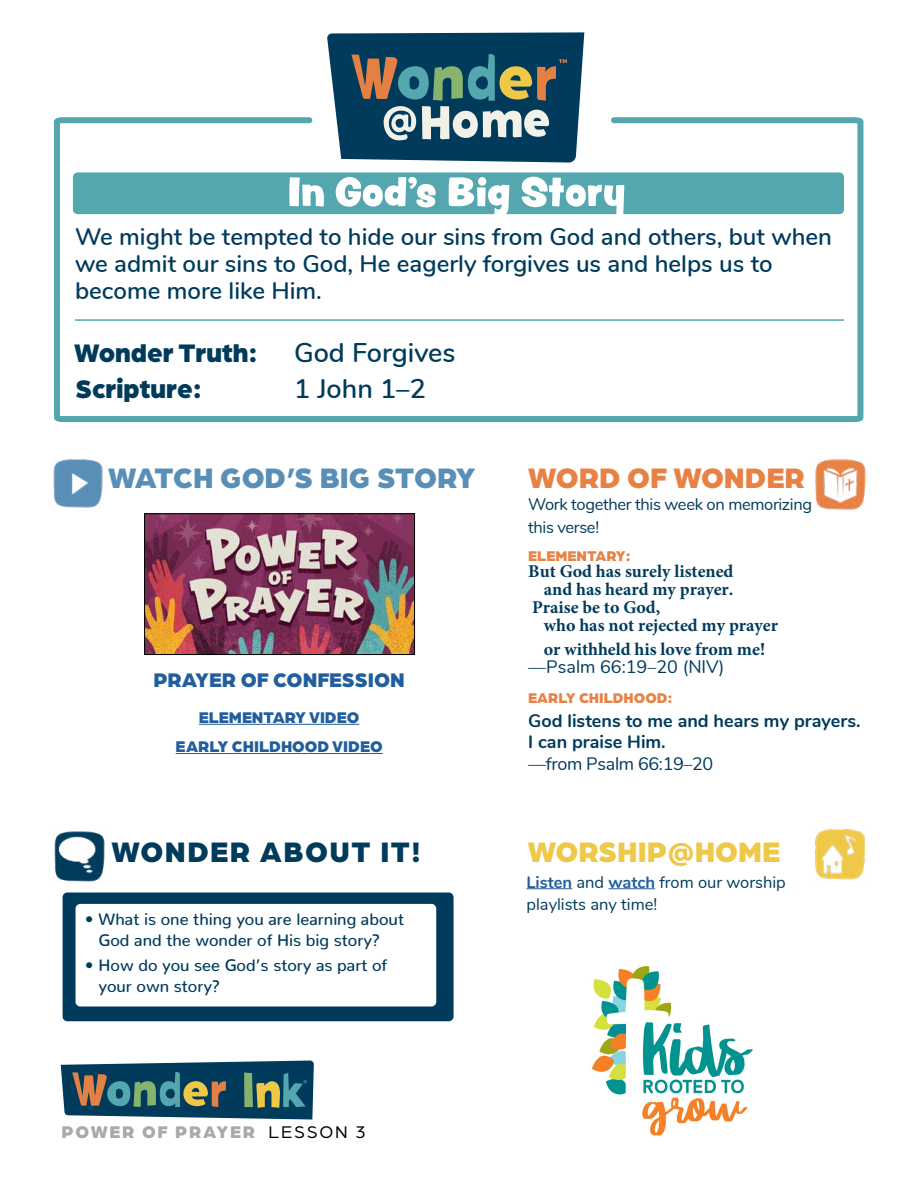
<style>
.page{position:relative;width:918px;height:1188px;background:#fff}
.page>*{position:absolute;margin:0;border:0;box-sizing:border-box;transform-origin:0 0}
.t1{font:900 30px "Arboria";letter-spacing:-.005em;color:#598fb6}
.t2{font:900 30px "Arboria";letter-spacing:.05em;color:#003b5b}
.t3{font:900 30px "Arboria";color:#e88244}
.t4{font:900 30px "Arboria";color:#efc848}
.t5{font:900 27px "Arboria";color:#003b5b}
.t6{font:600 27px "Nunito";color:#003b5b}
.t7{font:600 24px/27px "Nunito";color:#003b5b}
.t8{font:900 21px "Arboria";color:#215e9e}
.t9{font:700 18px "Minion Pro";color:#003b5b}
.t10{font:700 18px/21.6px "Nunito";color:#003b5b}
.t11{font:900 18px "Arboria";letter-spacing:.1em;color:#a7a9ac}
.t12{font:18px "Nunito";color:#003b5b}
.t13{font:18px "Nunito";letter-spacing:-.02em;color:#003b5b}
.t14{font:500 16.5px/21px "Nunito";color:#003b5b}
.t15{font:16.5px/22.5px "Nunito";color:#003b5b}
.t16{font:16.5px/22.5px "Nunito";letter-spacing:-.02em;color:#003b5b}
.t17{font:900 16.5px/29.2px "Arboria";color:#215e9e;text-align:center}
.t18{font:900 15px "Arboria";color:#e88244}
.s1{font-weight:400;color:#000}
.s2{font-weight:700;color:#215e9e}
</style>
<div class="page">
<img style="left:815px;top:459px;width:51px;height:51px">
<img style="left:53px;top:459px;width:50px;height:49px">
<img style="left:815px;top:829px;width:50px;height:51px">
<svg style="left:61px;top:1061px;width:253px;height:59px;background:#3d656d"></svg>
<svg style="left:54px;top:117px;width:810px;height:305px"></svg>
<hr style="left:199px;top:724px;width:160px;height:1px;background:#215e9e">
<hr style="left:176px;top:753px;width:207px;height:1px;background:#215e9e">
<img style="left:54px;top:831px;width:51px;height:51px">
<div style="left:63px;top:892px;width:391px;height:129px;background:#003b5b;border-radius:5px"></div>
<div style="left:76px;top:904px;width:360px;height:102px;background:#fff;border-radius:5px"></div>
<div style="left:73px;top:172px;width:771px;height:42px;background:#54a6af;border-radius:5px"></div>
<svg style="left:289px;top:177px;width:335px;height:39px"></svg>
<hr style="left:75px;top:319px;width:769px;height:2px;background:#54a6af">
<svg style="left:327px;top:32px;width:257px;height:131px;background:#3c6575"></svg>
<hr style="left:526px;top:888px;width:46px;height:1px;background:#215e9e">
<hr style="left:609px;top:888px;width:46px;height:1px;background:#215e9e">
<img style="left:146px;top:516px;width:267px;height:137px">
<div style="left:144px;top:514px;width:271px;height:141px;border:1px solid #000"></div>
<img style="left:591px;top:966px;width:162px;height:170px">
<p class="t7" style="left:75px;top:222px;width:759px">We might be tempted to hide our sins from God and others, but when we admit our sins to God, He eagerly forgives us and helps us to become more like Him.</p>
<p class="t5" style="left:74px;top:333px;width:185px">Wonder Truth:</p>
<p class="t6" style="left:294px;top:333px;width:163px">God Forgives</p>
<p class="t5" style="left:75px;top:370px;width:128px">Scripture:</p>
<p class="t6" style="left:294px;top:369px;width:133px">1 John 1–2</p>
<p class="t1" style="left:108px;top:457px;width:369px">WATCH GOD’S BIG STORY</p>
<p class="t3" style="left:528px;top:457px;width:278px">WORD OF WONDER</p>
<p class="t8" style="left:153px;top:665px;width:253px">PRAYER OF CONFESSION</p>
<p class="t17" style="left:176px;top:701px;width:209px">ELEMENTARY VIDEO<br>EARLY CHILDHOOD VIDEO</p>
<p class="t2" style="left:111px;top:830px;width:311px">WONDER ABOUT IT!</p>
<p class="t14" style="left:99px;top:906px;width:307px;text-indent:-13px">• What is one thing you are learning about<br>God and the wonder of His big story?</p>
<p class="t14" style="left:99px;top:953px;width:290px;text-indent:-13px">• How do you see God’s story as part of your own story?</p>
<p class="t11" style="left:62px;top:1119px;width:306px">POWER OF PRAYER <span class="s1">LESSON 3</span></p>
<p class="t16" style="left:528px;top:492px;width:285px">Work together this week on memorizing this verse!</p>
<p class="t18" style="left:528px;top:545px;width:104px">ELEMENTARY:</p>
<p class="t9" style="left:528px;top:559px;width:207px">But God has surely listened</p>
<p class="t9" style="left:544px;top:577px;width:191px">and has heard my prayer.</p>
<p class="t9" style="left:532px;top:595px;width:130px">Praise be to God,</p>
<p class="t9" style="left:544px;top:613px;width:236px">who has not rejected my prayer</p>
<p class="t9" style="left:544px;top:636px;width:223px">or withheld his love from me!</p>
<p class="t12" style="left:528px;top:653px;width:198px">—Psalm 66:19–20 (NIV)</p>
<p class="t18" style="left:528px;top:687px;width:146px">EARLY CHILDHOOD:</p>
<p class="t10" style="left:528px;top:708px;width:334px">God listens to me and hears my prayers.<br>I can praise Him.</p>
<p class="t13" style="left:528px;top:750px;width:187px">—from Psalm 66:19–20</p>
<p class="t4" style="left:528px;top:830px;width:254px">WORSHIP@HOME</p>
<p class="t15" style="left:526px;top:870px;width:261px"><span class="s2">Listen</span> and <span class="s2">watch</span> from our worship playlists any time!</p>
</div>
